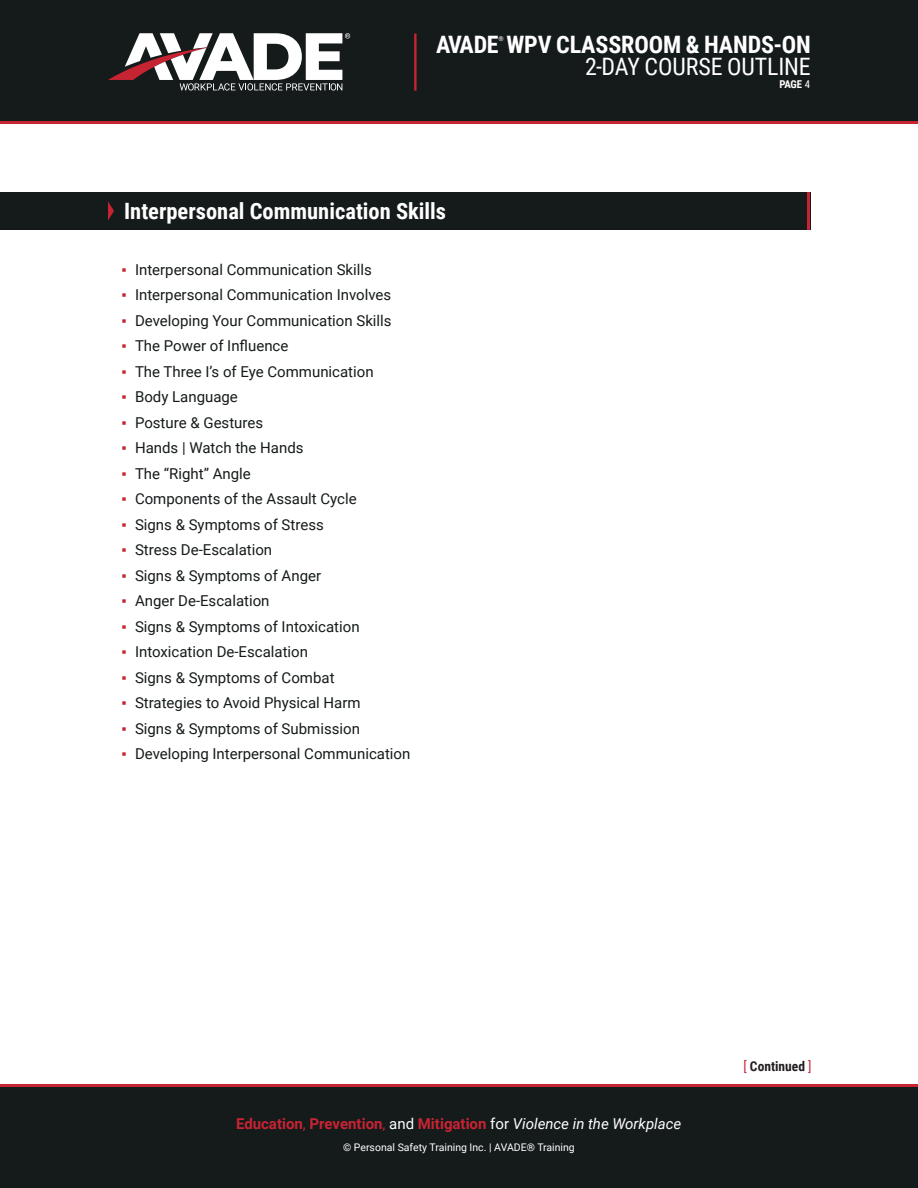
<style>
.page{position:relative;width:918px;height:1188px;background:#fff}
.page>*{position:absolute;margin:0;border:0;box-sizing:border-box;transform-origin:0 0}
.t1{font:700 24px "Roboto Condensed";letter-spacing:-.005em;color:#fff}
.t2{font:24px "Roboto Condensed";letter-spacing:-.005em;color:#fff}
.t3{font:700 22.5px "Roboto Condensed";color:#fff}
.t4{font:15px "Roboto";color:#151a1b}
.t5{font:700 15px "Roboto";color:#c72433}
.t6{font:700 13.5px "Roboto Condensed";color:#231f20}
.t7{font:700 10.8px "Roboto Condensed";color:#fff}
.t8{font:10.5px "Roboto";color:#fff}
.t9{font:700 6.75px "Roboto Condensed";color:#fff}
.s1{font-family:"Arial";color:#c72433}
.s2{font-weight:400}
.s3{font-weight:400;color:#fff}
.s4{font-weight:400;font-style:italic;color:#fff}
.s5{font-weight:400;color:#c72433}
</style>
<div class="page">
<div style="left:0;top:10px;width:918px;height:114px;background:#c72433"></div>
<div style="left:0;top:0;width:918px;height:121px;background:#151a1b"></div>
<svg style="left:108px;top:33px;width:242px;height:58px"></svg>
<hr style="left:414px;top:33px;width:3px;height:58px;background:#c72433">
<div style="left:0;top:1084px;width:918px;height:62px;background:#c72433"></div>
<div style="left:0;top:1087px;width:918px;height:101px;background:#151a1b"></div>
<div style="left:0;top:192px;width:810px;height:38px;background:#151a1b"></div>
<svg style="left:108px;top:201px;width:6px;height:19px"></svg>
<hr style="left:808px;top:192px;width:2px;height:38px;background:#c72433">
<h1 class="t1" style="left:436px;top:27px;width:376px">AVADE WPV CLASSROOM &amp; HANDS-ON</h1>
<p class="t9" style="left:498px;top:34px;width:7px">®</p>
<h1 class="t2" style="left:585px;top:50px;width:227px">2-DAY COURSE OUTLINE</h1>
<p class="t3" style="left:124px;top:195px;width:323px">Interpersonal Communication Skills</p>
<p class="t4" style="left:122px;top:259px;width:252px"><span class="s1">▪</span> Interpersonal Communication Skills</p>
<p class="t4" style="left:122px;top:284px;width:271px"><span class="s1">▪</span> Interpersonal Communication Involves</p>
<p class="t4" style="left:122px;top:310px;width:272px"><span class="s1">▪</span> Developing Your Communication Skills</p>
<p class="t4" style="left:122px;top:335px;width:168px"><span class="s1">▪</span> The Power of Influence</p>
<p class="t4" style="left:122px;top:361px;width:254px"><span class="s1">▪</span> The Three I’s of Eye Communication</p>
<p class="t4" style="left:122px;top:386px;width:118px"><span class="s1">▪</span> Body Language</p>
<p class="t4" style="left:122px;top:412px;width:143px"><span class="s1">▪</span> Posture &amp; Gestures</p>
<p class="t4" style="left:122px;top:437px;width:184px"><span class="s1">▪</span> Hands | Watch the Hands</p>
<p class="t4" style="left:122px;top:463px;width:131px"><span class="s1">▪</span> The “Right” Angle</p>
<p class="t4" style="left:122px;top:488px;width:237px"><span class="s1">▪</span> Components of the Assault Cycle</p>
<p class="t4" style="left:122px;top:514px;width:204px"><span class="s1">▪</span> Signs &amp; Symptoms of Stress</p>
<p class="t4" style="left:122px;top:539px;width:152px"><span class="s1">▪</span> Stress De-Escalation</p>
<p class="t4" style="left:122px;top:565px;width:201px"><span class="s1">▪</span> Signs &amp; Symptoms of Anger</p>
<p class="t4" style="left:122px;top:590px;width:150px"><span class="s1">▪</span> Anger De-Escalation</p>
<p class="t4" style="left:122px;top:616px;width:240px"><span class="s1">▪</span> Signs &amp; Symptoms of Intoxication</p>
<p class="t4" style="left:122px;top:641px;width:188px"><span class="s1">▪</span> Intoxication De-Escalation</p>
<p class="t4" style="left:122px;top:667px;width:215px"><span class="s1">▪</span> Signs &amp; Symptoms of Combat</p>
<p class="t4" style="left:122px;top:692px;width:241px"><span class="s1">▪</span> Strategies to Avoid Physical Harm</p>
<p class="t4" style="left:122px;top:718px;width:240px"><span class="s1">▪</span> Signs &amp; Symptoms of Submission</p>
<p class="t4" style="left:122px;top:743px;width:290px"><span class="s1">▪</span> Developing Interpersonal Communication</p>
<p class="t7" style="left:779px;top:77px;width:32px">PAGE <span class="s2">4</span></p>
<p class="t5" style="left:236px;top:1113px;width:447px">Education<span class="s2">,</span> Prevention<span class="s2">,</span> <span class="s3">and</span> Mitigation <span class="s3">for</span> <span class="s4">Violence in the Workplace</span></p>
<p class="t8" style="left:343px;top:1139px;width:233px">© Personal Safety Training Inc. | AVADE® Training</p>
<p class="t6" style="left:744px;top:1057px;width:69px"><span class="s5">[</span> Continued <span class="s5">]</span></p>
</div>
